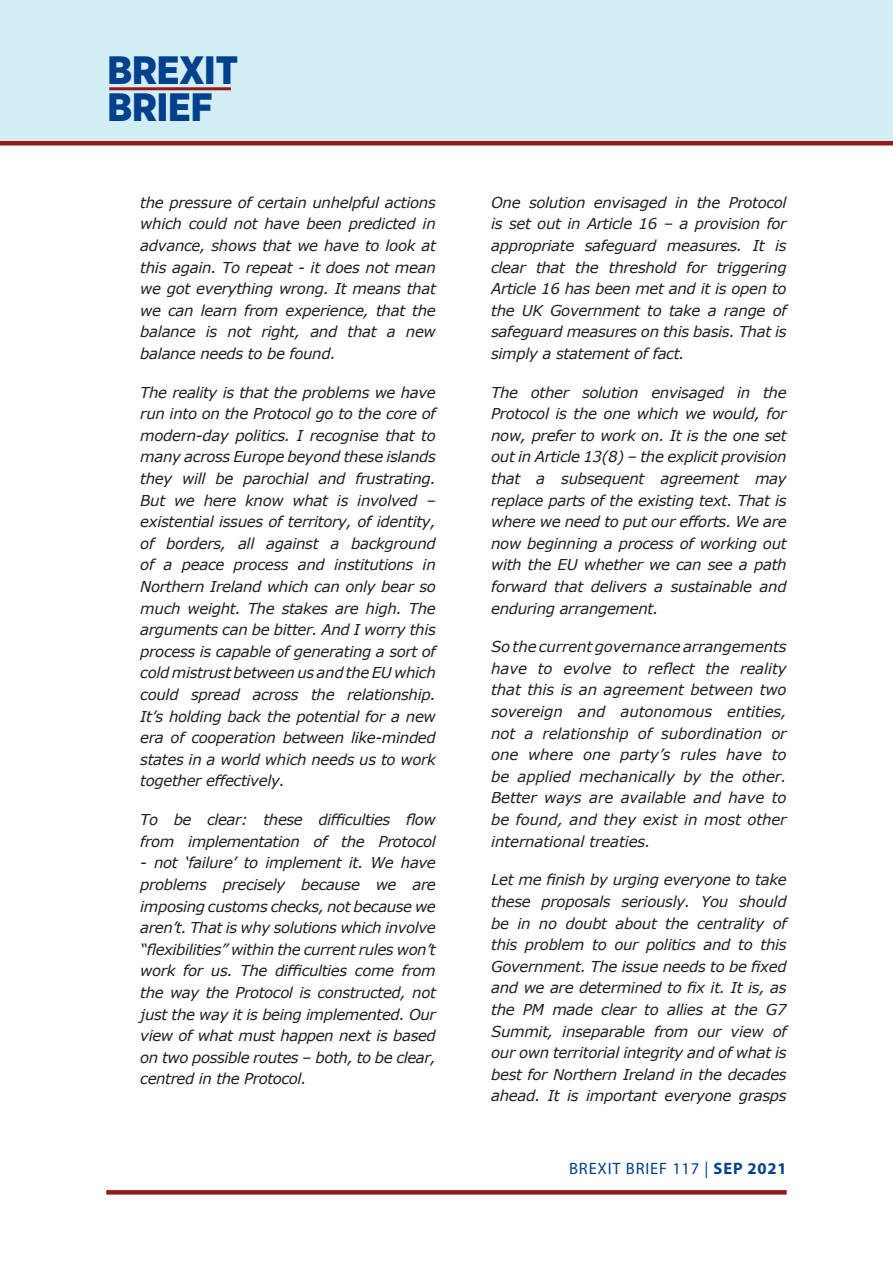
<style>
.page{position:relative;width:893px;height:1263px;background:#fff}
.page>*{position:absolute;margin:0;border:0;box-sizing:border-box;transform-origin:0 0}
.t1{font:900 39.6px/37.5px "Gotham Narrow";color:#00408d}
.t2{font:16.5px "Myriad Pro";letter-spacing:.05em;color:#00408d}
.t3{font:italic 15px/21.6px "Verdana";letter-spacing:-.025em;color:#231f20;text-align:justify}
.s1{font-weight:700}
</style>
<div class="page">
<div style="left:0;top:0;width:893px;height:142px;background:#d2edf3"></div>
<hr style="left:0;top:141px;width:893px;height:4px;background:#971819">
<hr style="left:109px;top:87px;width:122px;height:3px;background:#971819">
<svg style="left:106px;top:1190px;width:681px;height:4px;background:#991d1e"></svg>
<h1 class="t1" style="left:107px;top:51px;width:132px">BREXIT<br>BRIEF</h1>
<p class="t3" style="left:140px;top:191px;width:297px">the pressure of certain unhelpful actions which could not have been predicted in advance, shows that we have to look at this again. To repeat - it does not mean we got everything wrong. It means that we can learn from experience, that the balance is not right, and that a new balance needs to be found.</p>
<p class="t3" style="left:140px;top:381px;width:297px">The reality is that the problems we have run into on the Protocol go to the core of modern-day politics. I recognise that to many across Europe beyond these islands they will be parochial and frustrating.<br>But we here know what is involved – existential issues of territory, of identity, of borders, all against a background of a peace process and institutions in Northern Ireland which can only bear so much weight. The stakes are high. The arguments can be bitter. And I worry this process is capable of generating a sort of cold mistrust between us and the EU which could spread across the relationship.<br>It’s holding back the potential for a new era of cooperation between like-minded states in a world which needs us to work together effectively.</p>
<p class="t3" style="left:140px;top:809px;width:297px">To be clear: these difficulties flow from implementation of the Protocol</p>
<p class="t3" style="left:140px;top:852px;width:297px">- not ‘failure’ to implement it. We have problems precisely because we are imposing customs checks, not because we aren’t. That is why solutions which involve “flexibilities” within the current rules won’t work for us. The difficulties come from the way the Protocol is constructed, not just the way it is being implemented. Our view of what must happen next is based on two possible routes – both, to be clear, centred in the Protocol.</p>
<p class="t3" style="left:491px;top:191px;width:297px">One solution envisaged in the Protocol is set out in Article 16 – a provision for appropriate safeguard measures. It is clear that the threshold for triggering Article 16 has been met and it is open to the UK Government to take a range of safeguard measures on this basis. That is simply a statement of fact.</p>
<p class="t3" style="left:491px;top:381px;width:297px">The other solution envisaged in the Protocol is the one which we would, for now, prefer to work on. It is the one set out in Article 13(8) – the explicit provision that a subsequent agreement may replace parts of the existing text. That is where we need to put our efforts. We are now beginning a process of working out with the EU whether we can see a path forward that delivers a sustainable and enduring arrangement.</p>
<p class="t3" style="left:491px;top:636px;width:297px">So the current governance arrangements have to evolve to reflect the reality that this is an agreement between two sovereign and autonomous entities, not a relationship of subordination or one where one party’s rules have to be applied mechanically by the other.<br>Better ways are available and have to be found, and they exist in most other international treaties.</p>
<p class="t3" style="left:491px;top:869px;width:297px">Let me finish by urging everyone to take these proposals seriously. You should be in no doubt about the centrality of this problem to our politics and to this Government. The issue needs to be fixed and we are determined to fix it. It is, as the PM made clear to allies at the G7<br>Summit, inseparable from our view of our own territorial integrity and of what is best for Northern Ireland in the decades ahead. It is important everyone grasps</p>
<p class="t2" style="left:569px;top:1158px;width:219px">BREXIT BRIEF 117 | <span class="s1">SEP 2021</span></p>
</div>
